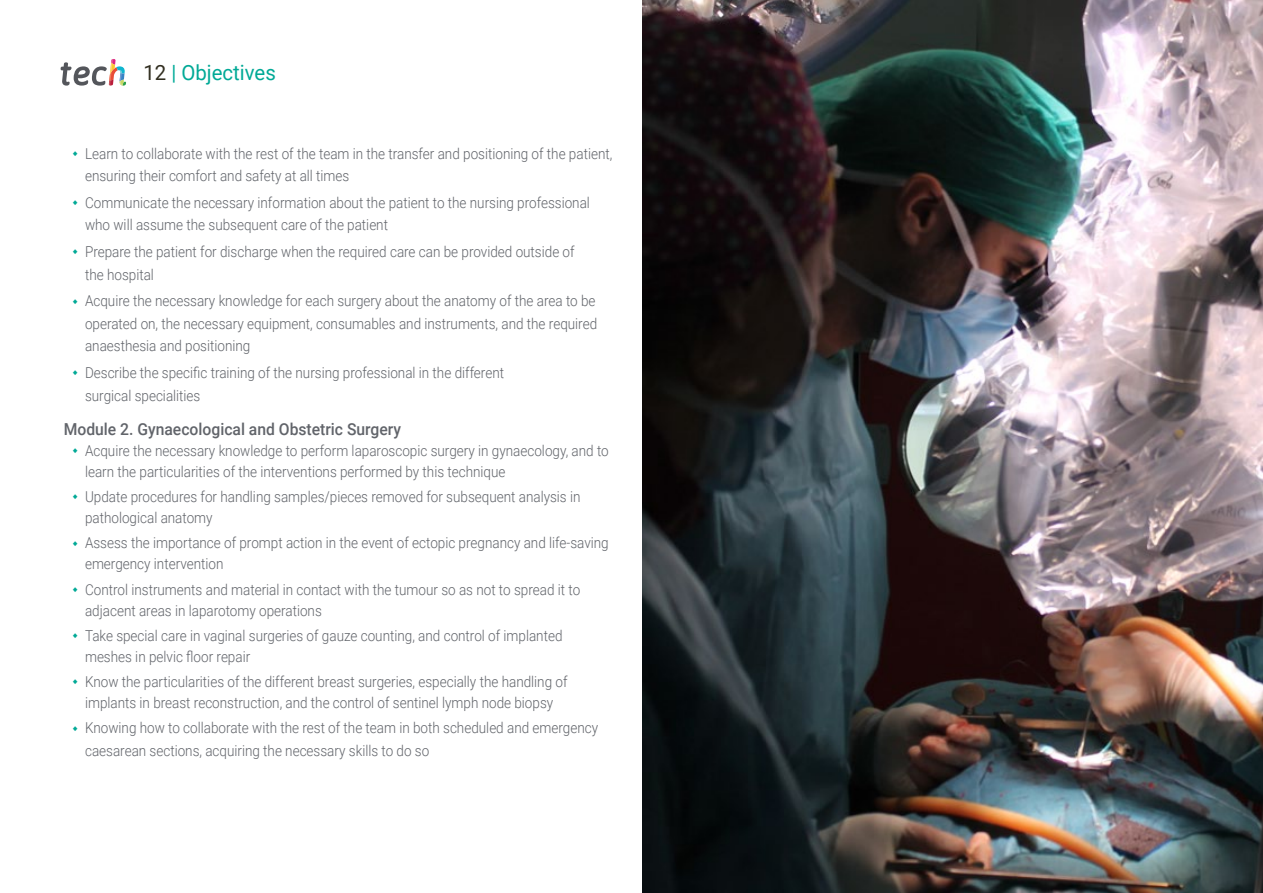
<style>
.page{position:relative;width:1263px;height:893px;background:#fff}
.page>*{position:absolute;margin:0;border:0;box-sizing:border-box;transform-origin:0 0}
.t1{font:21px "Roboto";color:#00a996}
.t2{font:500 16.5px "Roboto";color:#61646a;scale:.95 1}
.t3{font:300 15px/22.5px "Roboto";color:#61646a;scale:.9 1}
.s1{color:#312e20}
.s2{color:#00aa97}
</style>
<div class="page">
<svg style="left:61px;top:59px;width:65px;height:27px"></svg>
<img style="left:642px;top:0;width:621px;height:893px">
<h1 class="t1" style="left:144px;top:57px;width:134px"><span class="s1">12</span> <span class="s2">|</span> Objectives</h1>
<p class="t3" style="left:85px;top:141px;width:587px">Learn to collaborate with the rest of the team in the transfer and positioning of the patient, ensuring their comfort and safety at all times</p>
<p class="t3" style="left:85px;top:191px;width:562px">Communicate the necessary information about the patient to the nursing professional who will assume the subsequent care of the patient</p>
<p class="t3" style="left:85px;top:240px;width:545px">Prepare the patient for discharge when the required care can be provided outside of the hospital</p>
<p class="t3" style="left:85px;top:289px;width:570px;text-align:justify">Acquire the necessary knowledge for each surgery about the anatomy of the area to be operated on, the necessary equipment, consumables and instruments, and the required anaesthesia and positioning</p>
<p class="t3" style="left:85px;top:361px;width:467px">Describe the specific training of the nursing professional in the different surgical specialities</p>
<p class="t2" style="left:64px;top:417px;width:357px">Module 2. Gynaecological and Obstetric Surgery</p>
<p class="t3" style="left:85px;top:439px;width:583px;line-height:21px">Acquire the necessary knowledge to perform laparoscopic surgery in gynaecology, and to learn the particularities of the interventions performed by this technique</p>
<p class="t3" style="left:85px;top:486px;width:552px;line-height:21px">Update procedures for handling samples/pieces removed for subsequent analysis in pathological anatomy</p>
<p class="t3" style="left:85px;top:532px;width:583px;line-height:21px">Assess the importance of prompt action in the event of ectopic pregnancy and life-saving emergency intervention</p>
<p class="t3" style="left:85px;top:578px;width:552px;line-height:21px">Control instruments and material in contact with the tumour so as not to spread it to adjacent areas in laparotomy operations</p>
<p class="t3" style="left:85px;top:624px;width:532px;line-height:21px">Take special care in vaginal surgeries of gauze counting, and control of implanted meshes in pelvic floor repair</p>
<p class="t3" style="left:85px;top:671px;width:538px;line-height:21px">Know the particularities of the different breast surgeries, especially the handling of implants in breast reconstruction, and the control of sentinel lymph node biopsy</p>
<p class="t3" style="left:85px;top:716px;width:572px">Knowing how to collaborate with the rest of the team in both scheduled and emergency caesarean sections, acquiring the necessary skills to do so</p>
</div>
